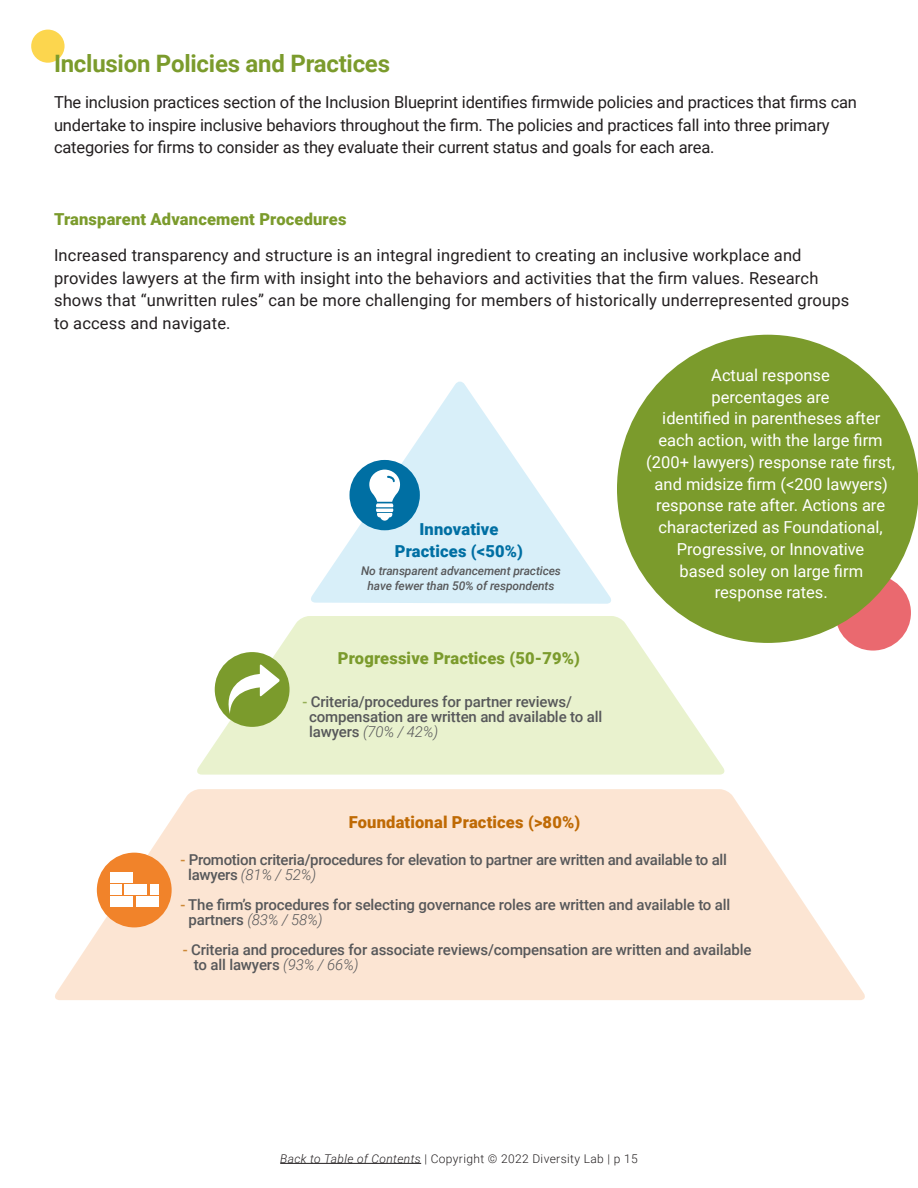
<style>
.page{position:relative;width:918px;height:1188px;background:#fff}
.page>*{position:absolute;margin:0;border:0;box-sizing:border-box;transform-origin:0 0}
.t1{font:700 24px "Roboto";letter-spacing:-.01em;color:#7b9b2c}
.t2{font:16.5px/22.5px "Roboto";color:#231f20}
.t3{font:16.5px/21.8px "Roboto";color:#fff;text-align:center}
.t4{font:900 16.5px "Roboto";letter-spacing:.01em;color:#7b9b2c}
.t5{font:900 16.5px "Roboto";letter-spacing:.01em;color:#bf6a04}
.t6{font:900 16.5px/22.5px "Roboto";letter-spacing:.01em;color:#006fa3;text-align:center}
.t7{font:500 15px/15px "Roboto";letter-spacing:-.01em;color:#57585a}
.t8{font:italic 500 12px/15px "Roboto";letter-spacing:-.01em;color:#57585a;text-align:center}
.t9{font:300 12px "Roboto";letter-spacing:.03em;color:#231f20}
.s1{color:#95af56}
.s2{font-weight:300;font-style:italic}
.s3{font-size:16.65px}
.s4{color:#cc8836}
.s5{font-style:italic}
</style>
<div class="page">
<hr style="left:280px;top:1163px;width:141px;height:1px;background:#231f20">
<svg style="left:55px;top:789px;width:810px;height:211px;fill:#fce5d3"></svg>
<svg style="left:197px;top:616px;width:528px;height:159px;fill:#e9f2ce"></svg>
<div style="left:31px;top:30px;width:34px;height:33px;background:#fcd64e;border-radius:50%"></div>
<svg style="left:311px;top:381px;width:300px;height:223px;fill:#d8eff9"></svg>
<div style="left:97px;top:853px;width:75px;height:74px;background:#f1832a;border-radius:50%"></div>
<div style="left:110px;top:872px;width:23px;height:10px;background:#fff"></div>
<div style="left:110px;top:896px;width:23px;height:10px;background:#fff"></div>
<div style="left:124px;top:884px;width:23px;height:10px;background:#fff"></div>
<div style="left:136px;top:896px;width:23px;height:10px;background:#fff"></div>
<div style="left:110px;top:884px;width:11px;height:10px;background:#fff"></div>
<div style="left:150px;top:884px;width:9px;height:10px;background:#fff"></div>
<div style="left:215px;top:652px;width:75px;height:75px;background:#7b9b2c;border-radius:50%"></div>
<svg style="left:228px;top:664px;width:52px;height:50px"></svg>
<div style="left:349px;top:460px;width:71px;height:70px;background:#006fa3;border-radius:50%"></div>
<svg style="left:369px;top:470px;width:31px;height:51px"></svg>
<div style="left:835px;top:575px;width:76px;height:76px;background:#ea696f;border-radius:50%"></div>
<div style="left:617px;top:335px;width:301px;height:308px;background:#7b9b2c;border-radius:50%"></div>
<p class="t1" style="left:54px;top:47px;width:338px">Inclusion Policies and Practices</p>
<p class="t2" style="left:54px;top:90px;width:805px">The inclusion practices section of the Inclusion Blueprint identifies firmwide policies and practices that firms can undertake to inspire inclusive behaviors throughout the firm. The policies and practices fall into three primary categories for firms to consider as they evaluate their current status and goals for each area.</p>
<p class="t4" style="left:54px;top:208px;width:294px">Transparent Advancement Procedures</p>
<p class="t2" style="left:54px;top:243px;width:797px">Increased transparency and structure is an integral ingredient to creating an inclusive workplace and provides lawyers at the firm with insight into the behaviors and activities that the firm values. Research shows that “unwritten rules” can be more challenging for members of historically underrepresented groups to access and navigate.</p>
<p class="t6" style="left:395px;top:517px;width:130px">Innovative<br>Practices (&lt;50%)</p>
<p class="t8" style="left:361px;top:563px;width:201px">No transparent advancement practices have fewer than 50% of respondents</p>
<p class="t4" style="left:338px;top:647px;width:244px">Progressive Practices (50-79%)</p>
<p class="t7" style="left:309px;top:693px;width:295px;text-indent:-7px"><span class="s1">-</span> Criteria/procedures for partner reviews/ compensation are written and available to all lawyers <span class="s2">(70% / 42%)</span></p>
<p class="t3" style="left:646px;top:364px;width:250px">Actual response<br>percentages are<br>identified in parentheses after each action, with the large firm (200+ lawyers) response rate first, and midsize firm (&lt;200 lawyers) response rate after. Actions are characterized as Foundational,<br>Progressive, or Innovative<br>based soley on large firm response rates<span class="s3">.</span></p>
<p class="t5" style="left:349px;top:811px;width:233px">Foundational Practices (&gt;80%)</p>
<p class="t7" style="left:188px;top:852px;width:540px;text-indent:-8px"><span class="s4">-</span> Promotion criteria/procedures for elevation to partner are written and available to all lawyers <span class="s2">(81% / 52%)</span></p>
<p class="t7" style="left:188px;top:897px;width:543px;text-indent:-8px"><span class="s4">-</span> The firm’s procedures for selecting governance roles are written and available to all partners <span class="s2">(83% / 58%)</span></p>
<p class="t7" style="left:194px;top:942px;width:559px;text-indent:-11px"><span class="s4">-</span> Criteria and procedures for associate reviews/compensation are written and available to all lawyers <span class="s2">(93% / 66%)</span></p>
<p class="t9" style="left:280px;top:1150px;width:359px"><span class="s5">Back to Table of Contents</span> | Copyright © 2022 Diversity Lab | p 15</p>
</div>
